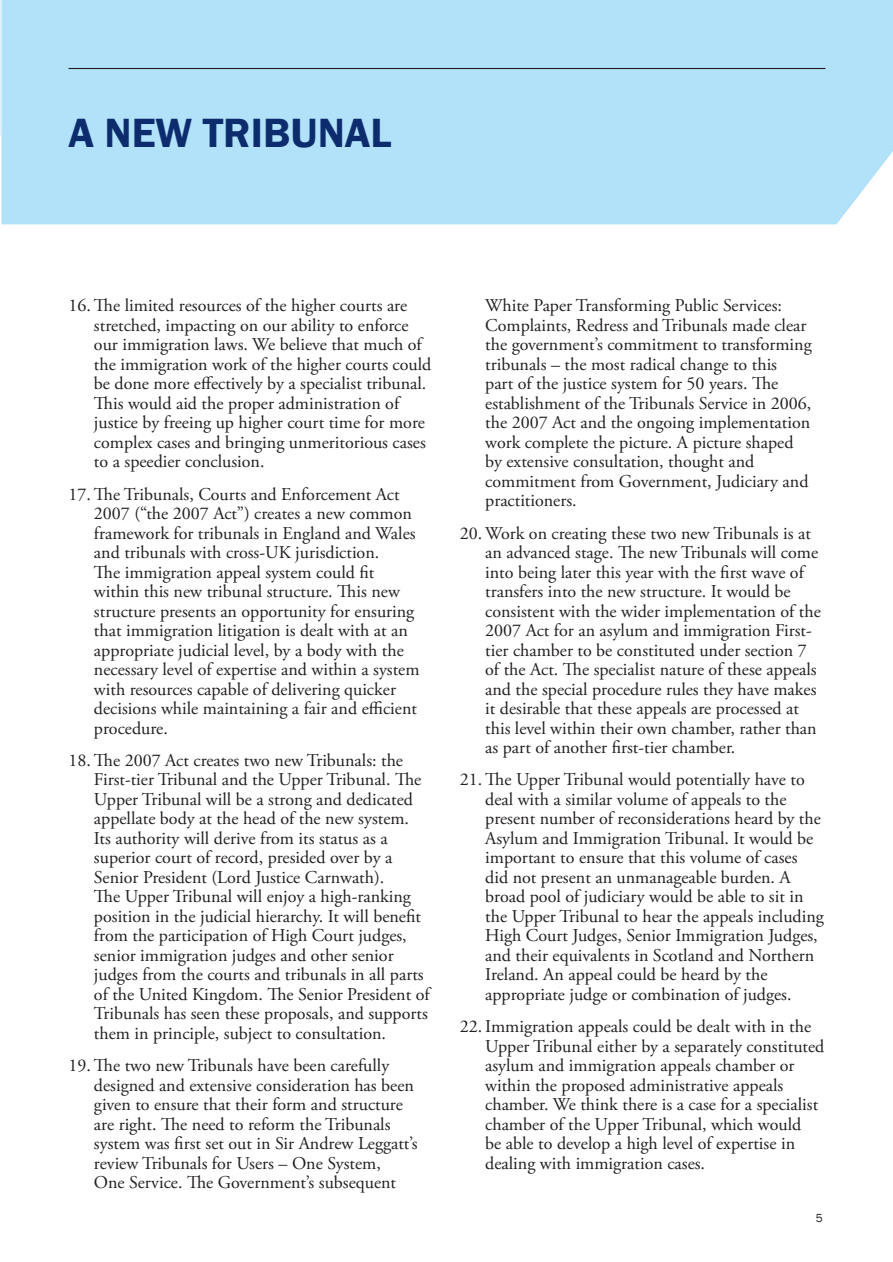
<style>
.page{position:relative;width:893px;height:1262px;background:#fff}
.page>*{position:absolute;margin:0;border:0;box-sizing:border-box;transform-origin:0 0}
.Section_Title{font:600 42px "Franklin Gothic";color:#0d2c6e}
.para_numbers{font:18px/19.5px "Adobe Garamond Pro";color:#231f20}
.t1{font:12px "Franklin Gothic";color:#231f20}
</style>
<div class="page">
<div style="left:2px;top:0;width:891px;height:224px;background:#b2e2f9"></div>
<hr style="left:68px;top:68px;width:757px;height:1px;background:#231f20">
<svg style="left:0;top:0;width:1px;height:136px"></svg>
<p class="Section_Title" style="left:68px;top:107px;width:324px">A NEW TRIBUNAL</p>
<p class="para_numbers" style="left:94px;top:296px;width:339px;text-indent:-26px">16. The limited resources of the higher courts are stretched, impacting on our ability to enforce our immigration laws. We believe that much of the immigration work of the higher courts could be done more effectively by a specialist tribunal.<br>This would aid the proper administration of justice by freeing up higher court time for more complex cases and bringing unmeritorious cases to a speedier conclusion.</p>
<p class="para_numbers" style="left:94px;top:485px;width:327px;text-indent:-26px">17. The Tribunals, Courts and Enforcement Act 2007 (“the 2007 Act”) creates a new common framework for tribunals in England and Wales and tribunals with cross-UK jurisdiction.<br>The immigration appeal system could fit within this new tribunal structure. This new structure presents an opportunity for ensuring that immigration litigation is dealt with at an appropriate judicial level, by a body with the necessary level of expertise and within a system with resources capable of delivering quicker decisions while maintaining a fair and efficient procedure.</p>
<p class="para_numbers" style="left:94px;top:751px;width:337px;text-indent:-26px">18. The 2007 Act creates two new Tribunals: the First-tier Tribunal and the Upper Tribunal. The Upper Tribunal will be a strong and dedicated appellate body at the head of the new system.<br>Its authority will derive from its status as a superior court of record, presided over by a Senior President (Lord Justice Carnwath).<br>The Upper Tribunal will enjoy a high-ranking position in the judicial hierarchy. It will benefit from the participation of High Court judges, senior immigration judges and other senior judges from the courts and tribunals in all parts of the United Kingdom. The Senior President of Tribunals has seen these proposals, and supports them in principle, subject to consultation.</p>
<p class="para_numbers" style="left:94px;top:1056px;width:325px;text-indent:-26px">19. The two new Tribunals have been carefully designed and extensive consideration has been given to ensure that their form and structure are right. The need to reform the Tribunals system was first set out in Sir Andrew Leggatt’s review Tribunals for Users – One System,<br>One Service. The Government’s subsequent</p>
<p class="para_numbers" style="left:485px;top:296px;width:328px">White Paper Transforming Public Services:<br>Complaints, Redress and Tribunals made clear the government’s commitment to transforming tribunals – the most radical change to this<br>part of the justice system for 50 years. The establishment of the Tribunals Service in 2006, the 2007 Act and the ongoing implementation work complete the picture. A picture shaped by extensive consultation, thought and commitment from Government, Judiciary and practitioners.</p>
<p class="para_numbers" style="left:485px;top:524px;width:337px;text-indent:-26px">20. Work on creating these two new Tribunals is at an advanced stage. The new Tribunals will come into being later this year with the first wave of transfers into the new structure. It would be consistent with the wider implementation of the 2007 Act for an asylum and immigration First&shy;tier chamber to be constituted under section 7 of the Act. The specialist nature of these appeals and the special procedure rules they have makes it desirable that these appeals are processed at this level within their own chamber, rather than as part of another first-tier chamber.</p>
<p class="para_numbers" style="left:485px;top:770px;width:340px;text-indent:-26px">21. The Upper Tribunal would potentially have to deal with a similar volume of appeals to the present number of reconsiderations heard by the Asylum and Immigration Tribunal. It would be important to ensure that this volume of cases did not present an unmanageable burden. A broad pool of judiciary would be able to sit in the Upper Tribunal to hear the appeals including High Court Judges, Senior Immigration Judges, and their equivalents in Scotland and Northern Ireland. An appeal could be heard by the appropriate judge or combination of judges.</p>
<p class="para_numbers" style="left:485px;top:1017px;width:341px;text-indent:-26px">22. Immigration appeals could be dealt with in the Upper Tribunal either by a separately constituted asylum and immigration appeals chamber or within the proposed administrative appeals chamber. We think there is a case for a specialist chamber of the Upper Tribunal, which would<br>be able to develop a high level of expertise in dealing with immigration cases.</p>
<p class="t1" style="left:816px;top:1210px;width:9px">5</p>
</div>
